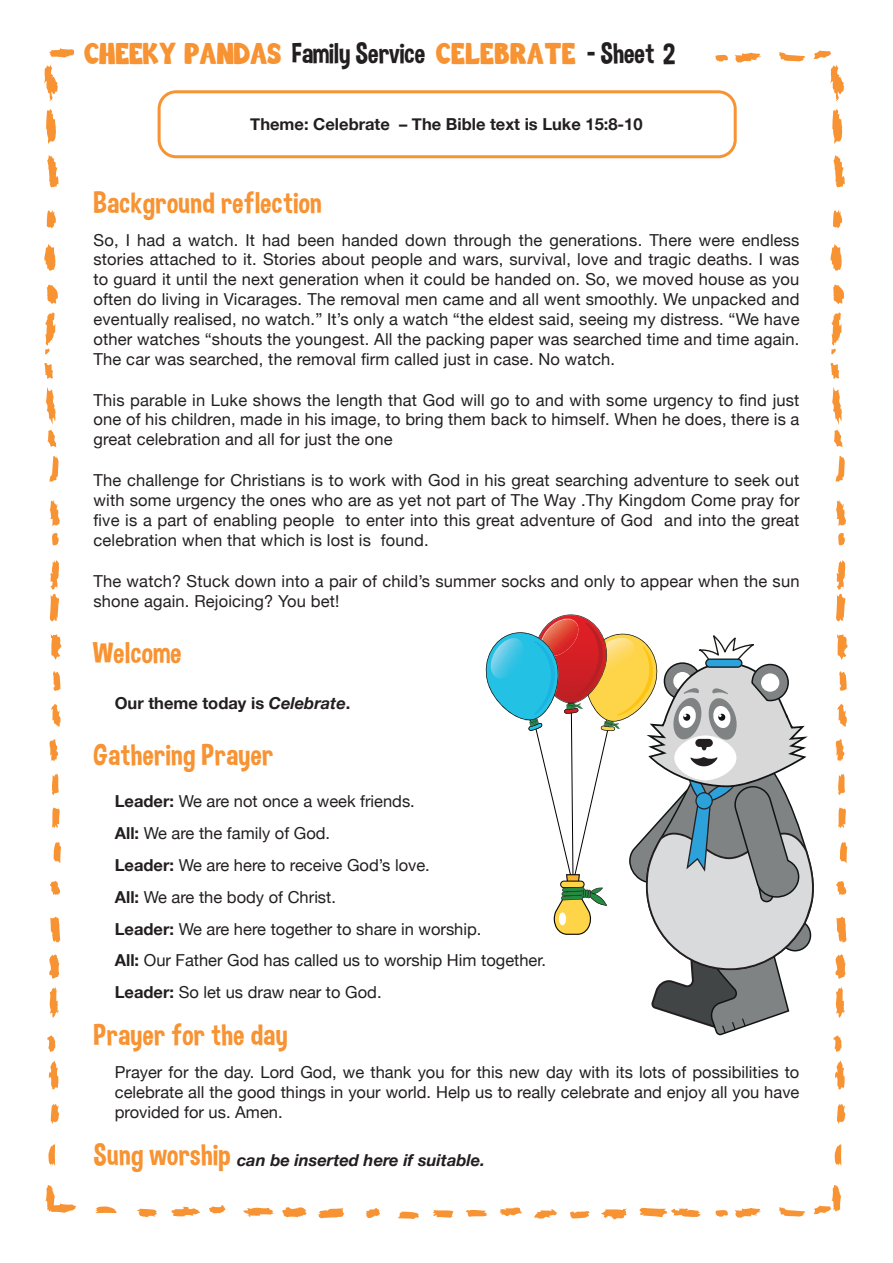
<style>
.page{position:relative;width:893px;height:1263px;background:#fff}
.page>*{position:absolute;margin:0;border:0;box-sizing:border-box;transform-origin:0 0}
.Section_title{font:30px "Dimbo";letter-spacing:.015em;color:#f79332}
.t1{font:18px "Big Bottom Cartoon";color:#f79332}
.BODY{font:16.5px/19.8px "Helvetica Neue";letter-spacing:.01em;color:#231f20;text-align:justify}
.BODY-2{font:700 16.5px "Helvetica Neue";color:#231f20}
.t2{font:italic 700 16.5px "Helvetica Neue";color:#231f20}
.s1{font-family:"Dimbo";font-size:28.65px;color:#231f20}
.s2{font-family:"Dimbo";font-size:30px;color:#231f20}
.s3{font-style:italic}
.s4{font-weight:700}
.s5{font-family:"Dimbo";font-weight:400;font-style:normal;font-size:30px;color:#f79332}
</style>
<div class="page">
<svg style="left:49px;top:48px;width:25px;height:10px"></svg>
<svg style="left:735px;top:53px;width:26px;height:10px"></svg>
<svg style="left:778px;top:52px;width:27px;height:9px"></svg>
<svg style="left:715px;top:54px;width:13px;height:8px"></svg>
<svg style="left:44px;top:64px;width:14px;height:80px"></svg>
<svg style="left:47px;top:155px;width:12px;height:33px"></svg>
<svg style="left:44px;top:244px;width:12px;height:27px"></svg>
<svg style="left:50px;top:916px;width:10px;height:27px"></svg>
<svg style="left:51px;top:634px;width:11px;height:26px"></svg>
<svg style="left:49px;top:986px;width:10px;height:32px"></svg>
<svg style="left:49px;top:954px;width:10px;height:25px"></svg>
<svg style="left:49px;top:1060px;width:10px;height:30px"></svg>
<svg style="left:50px;top:560px;width:9px;height:62px"></svg>
<svg style="left:50px;top:500px;width:10px;height:26px"></svg>
<svg style="left:47px;top:285px;width:11px;height:19px"></svg>
<svg style="left:49px;top:739px;width:10px;height:22px"></svg>
<svg style="left:49px;top:456px;width:10px;height:26px"></svg>
<svg style="left:51px;top:1104px;width:8px;height:20px"></svg>
<svg style="left:51px;top:703px;width:10px;height:24px"></svg>
<svg style="left:48px;top:1144px;width:7px;height:22px"></svg>
<svg style="left:47px;top:210px;width:9px;height:19px"></svg>
<svg style="left:54px;top:842px;width:7px;height:21px"></svg>
<svg style="left:52px;top:807px;width:8px;height:21px"></svg>
<svg style="left:52px;top:773px;width:7px;height:22px"></svg>
<svg style="left:53px;top:671px;width:7px;height:20px"></svg>
<svg style="left:46px;top:387px;width:10px;height:60px"></svg>
<svg style="left:47px;top:1035px;width:9px;height:17px"></svg>
<svg style="left:50px;top:881px;width:10px;height:14px"></svg>
<svg style="left:44px;top:363px;width:9px;height:16px"></svg>
<svg style="left:52px;top:533px;width:7px;height:13px"></svg>
<svg style="left:45px;top:312px;width:10px;height:42px"></svg>
<svg style="left:814px;top:50px;width:31px;height:94px"></svg>
<svg style="left:833px;top:155px;width:12px;height:33px"></svg>
<svg style="left:830px;top:244px;width:12px;height:27px"></svg>
<svg style="left:836px;top:916px;width:11px;height:27px"></svg>
<svg style="left:837px;top:634px;width:11px;height:26px"></svg>
<svg style="left:836px;top:986px;width:9px;height:32px"></svg>
<svg style="left:835px;top:954px;width:10px;height:25px"></svg>
<svg style="left:835px;top:1060px;width:10px;height:30px"></svg>
<svg style="left:836px;top:560px;width:9px;height:62px"></svg>
<svg style="left:836px;top:500px;width:10px;height:26px"></svg>
<svg style="left:833px;top:285px;width:11px;height:19px"></svg>
<svg style="left:835px;top:739px;width:10px;height:22px"></svg>
<svg style="left:835px;top:456px;width:10px;height:26px"></svg>
<svg style="left:837px;top:1104px;width:9px;height:20px"></svg>
<svg style="left:837px;top:703px;width:10px;height:24px"></svg>
<svg style="left:834px;top:1144px;width:7px;height:22px"></svg>
<svg style="left:833px;top:210px;width:9px;height:19px"></svg>
<svg style="left:840px;top:842px;width:7px;height:21px"></svg>
<svg style="left:838px;top:807px;width:8px;height:21px"></svg>
<svg style="left:838px;top:773px;width:7px;height:22px"></svg>
<svg style="left:839px;top:671px;width:8px;height:20px"></svg>
<svg style="left:832px;top:387px;width:11px;height:60px"></svg>
<svg style="left:833px;top:1035px;width:9px;height:17px"></svg>
<svg style="left:836px;top:881px;width:11px;height:14px"></svg>
<svg style="left:830px;top:363px;width:9px;height:16px"></svg>
<svg style="left:838px;top:533px;width:7px;height:13px"></svg>
<svg style="left:831px;top:312px;width:11px;height:42px"></svg>
<svg style="left:318px;top:1208px;width:27px;height:10px"></svg>
<svg style="left:601px;top:1208px;width:26px;height:12px"></svg>
<svg style="left:243px;top:1207px;width:32px;height:10px"></svg>
<svg style="left:282px;top:1207px;width:25px;height:10px"></svg>
<svg style="left:171px;top:1206px;width:29px;height:10px"></svg>
<svg style="left:639px;top:1208px;width:62px;height:9px"></svg>
<svg style="left:46px;top:1185px;width:30px;height:28px"></svg>
<svg style="left:735px;top:1208px;width:26px;height:10px"></svg>
<svg style="left:500px;top:1207px;width:22px;height:10px"></svg>
<svg style="left:778px;top:1207px;width:27px;height:9px"></svg>
<svg style="left:137px;top:1209px;width:20px;height:8px"></svg>
<svg style="left:534px;top:1209px;width:23px;height:10px"></svg>
<svg style="left:95px;top:1206px;width:22px;height:7px"></svg>
<svg style="left:398px;top:1211px;width:21px;height:8px"></svg>
<svg style="left:433px;top:1210px;width:21px;height:8px"></svg>
<svg style="left:466px;top:1210px;width:22px;height:7px"></svg>
<svg style="left:570px;top:1211px;width:20px;height:7px"></svg>
<svg style="left:814px;top:1185px;width:27px;height:29px"></svg>
<svg style="left:209px;top:1205px;width:17px;height:9px"></svg>
<svg style="left:365px;top:1208px;width:15px;height:10px"></svg>
<svg style="left:715px;top:1210px;width:13px;height:7px"></svg>
<div style="left:158px;top:90px;width:579px;height:68px;border:3px solid #f79332;border-radius:17px"></div>
<svg style="left:485px;top:614px;width:329px;height:421px"></svg>
<p class="t1" style="left:84px;top:47px;width:593px">CHEEKY PANDAS <span class="s1">Family Service</span> CELEBRATE <span class="s1">- Sheet</span> <span class="s2">2</span></p>
<p class="BODY-2" style="left:250px;top:111px;width:394px">Theme: Celebrate – The Bible text is Luke 15:8-10</p>
<p class="Section_title" style="left:94px;top:184px;width:230px">Background reflection</p>
<p class="BODY" style="left:94px;top:231px;width:707px">So, I had a watch. It had been handed down through the generations. There were endless stories attached to it. Stories about people and wars, survival, love and tragic deaths. I was to guard it until the next generation when it could be handed on. So, we moved house as you often do living in Vicarages. The removal men came and all went smoothly. We unpacked and eventually realised, no watch.” It’s only a watch “the eldest said, seeing my distress. “We have other watches “shouts the youngest. All the packing paper was searched time and time again.<br>The car was searched, the removal firm called just in case. No watch.</p>
<p class="BODY" style="left:94px;top:391px;width:707px">This parable in Luke shows the length that God will go to and with some urgency to find just one of his children, made in his image, to bring them back to himself. When he does, there is a great celebration and all for just the one</p>
<p class="BODY" style="left:94px;top:471px;width:707px">The challenge for Christians is to work with God in his great searching adventure to seek out with some urgency the ones who are as yet not part of The Way .Thy Kingdom Come pray for five is a part of enabling people to enter into this great adventure of God and into the great celebration when that which is lost is found.</p>
<p class="BODY" style="left:94px;top:572px;width:707px">The watch? Stuck down into a pair of child’s summer socks and only to appear when the sun shone again. Rejoicing? You bet!</p>
<p class="Section_title" style="left:94px;top:634px;width:89px">Welcome</p>
<p class="BODY-2" style="left:115px;top:690px;width:237px">Our theme today is <span class="s3">Celebrate</span>.</p>
<p class="Section_title" style="left:94px;top:737px;width:181px">Gathering Prayer</p>
<p class="BODY" style="left:115px;top:793px;width:302px"><span class="s4">Leader:</span> We are not once a week friends.</p>
<p class="BODY" style="left:115px;top:824px;width:217px"><span class="s4">All:</span> We are the family of God.</p>
<p class="BODY" style="left:115px;top:856px;width:317px"><span class="s4">Leader:</span> We are here to receive God’s love.</p>
<p class="BODY" style="left:115px;top:888px;width:223px"><span class="s4">All:</span> We are the body of Christ.</p>
<p class="BODY" style="left:115px;top:920px;width:368px"><span class="s4">Leader:</span> We are here together to share in worship.</p>
<p class="BODY" style="left:115px;top:952px;width:433px"><span class="s4">All:</span> Our Father God has called us to worship Him together.</p>
<p class="BODY" style="left:115px;top:983px;width:268px"><span class="s4">Leader:</span> So let us draw near to God.</p>
<p class="Section_title" style="left:94px;top:1017px;width:195px">Prayer for the day</p>
<p class="BODY" style="left:115px;top:1063px;width:686px">Prayer for the day. Lord God, we thank you for this new day with its lots of possibilities to celebrate all the good things in your world. Help us to really celebrate and enjoy all you have provided for us. Amen.</p>
<p class="t2" style="left:94px;top:1147px;width:393px"><span class="s5">Sung worship</span> can be inserted here if suitable.</p>
</div>
